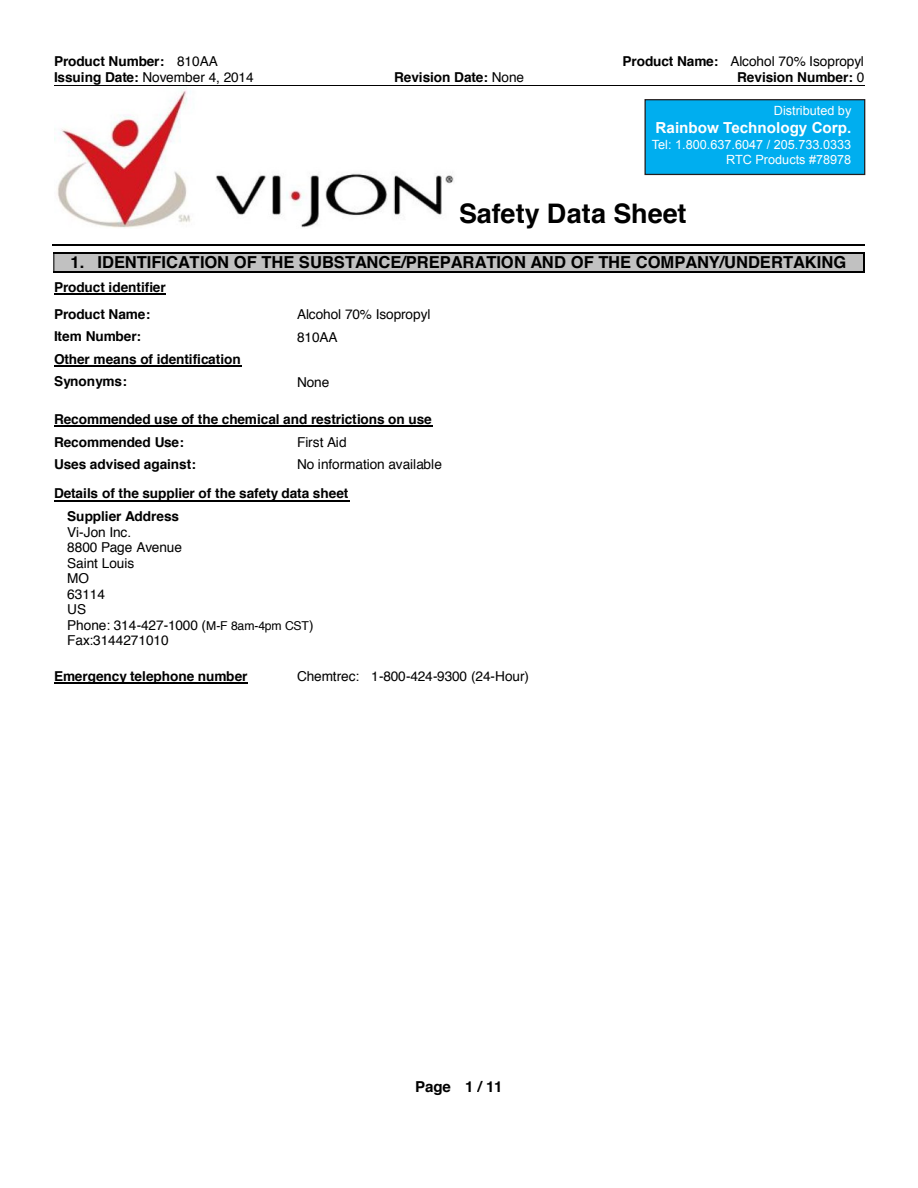
<style>
.page{position:relative;width:918px;height:1188px;background:#fff}
.page>*{position:absolute;margin:0;border:0;box-sizing:border-box;transform-origin:0 0}
.t1{font:700 27px "Helvetica";color:#000}
.t2{font:700 16.5px "Helvetica";color:#000}
.t3{font:700 15.15px "Arial";color:#fff}
.t4{font:700 15.15px "Helvetica";letter-spacing:-.005em;color:#000}
.t5{font:700 13.65px/22.6px "Helvetica";letter-spacing:-.005em;color:#000}
.t6{font:13.65px/15.6px "Helvetica";letter-spacing:-.005em;color:#000}
.t7{font:12.6px/15.1px "Arial";color:#fff;text-align:right}
.s1{font-weight:400}
.s2{font-weight:700}
.s3{font-size:12.15px}
</style>
<div class="page">
<svg style="left:54px;top:86px;width:400px;height:142px"></svg>
<hr style="left:54px;top:85px;width:541px;height:1px;background:#000">
<hr style="left:595px;top:85px;width:269px;height:1px;background:#000">
<hr style="left:53px;top:244px;width:406px;height:2px;background:#000">
<hr style="left:459px;top:244px;width:405px;height:2px;background:#000">
<div style="left:54px;top:253px;width:810px;height:19px;background:#c1c1c1"></div>
<hr style="left:53px;top:252px;width:811px;height:1px;background:#000">
<svg style="left:53px;top:253px;width:1px;height:19px"></svg>
<hr style="left:53px;top:272px;width:812px;height:1px;background:#000">
<svg style="left:864px;top:252px;width:1px;height:20px"></svg>
<hr style="left:54px;top:293px;width:112px;height:2px;background:#000">
<hr style="left:54px;top:365px;width:187px;height:2px;background:#000">
<hr style="left:54px;top:426px;width:378px;height:1px;background:#000">
<hr style="left:54px;top:500px;width:295px;height:1px;background:#000">
<hr style="left:54px;top:683px;width:194px;height:1px;background:#000">
<div style="left:645px;top:100px;width:220px;height:74px;background:#00aeef"></div>
<div style="left:644px;top:99px;width:221px;height:76px;border:1px solid #231f20"></div>
<p class="t5" style="left:54px;top:50px;width:165px">Product Number: <span class="s1">810AA</span></p>
<p class="t6" style="left:622px;top:54px;width:243px"><span class="s2">Product Name:</span> Alcohol 70% Isopropyl</p>
<p class="t6" style="left:54px;top:70px;width:201px"><span class="s2">Issuing Date:</span> November 4, 2014</p>
<p class="t5" style="left:394px;top:66px;width:131px">Revision Date: <span class="s1">None</span></p>
<p class="t5" style="left:737px;top:66px;width:129px">Revision Number: <span class="s1">0</span></p>
<p class="t7" style="left:774px;top:103px;width:79px">Distributed by</p>
<p class="t3" style="left:656px;top:118px;width:197px">Rainbow Technology Corp.</p>
<p class="t7" style="left:652px;top:137px;width:201px">Tel: 1.800.637.6047 / 205.733.0333<br>RTC Products #78978</p>
<h1 class="t1" style="left:459px;top:192px;width:229px">Safety Data Sheet</h1>
<p class="t2" style="left:71px;top:249px;width:777px">1. IDENTIFICATION OF THE SUBSTANCE/PREPARATION AND OF THE COMPANY/UNDERTAKING</p>
<p class="t5" style="left:54px;top:273px;width:113px;line-height:27.3px">Product identifier<br>Product Name:</p>
<p class="t6" style="left:297px;top:307px;width:135px">Alcohol 70% Isopropyl</p>
<p class="t5" style="left:54px;top:325px;width:88px">Item Number:</p>
<p class="t6" style="left:297px;top:329px;width:42px">810AA</p>
<p class="t5" style="left:54px;top:348px;width:188px">Other means of identification<br>Synonyms:</p>
<p class="t6" style="left:297px;top:374px;width:34px">None</p>
<p class="t5" style="left:54px;top:408px;width:379px">Recommended use of the chemical and restrictions on use<br>Recommended Use:</p>
<p class="t6" style="left:297px;top:435px;width:51px">First Aid</p>
<p class="t5" style="left:54px;top:453px;width:144px">Uses advised against:</p>
<p class="t6" style="left:297px;top:457px;width:147px">No information available</p>
<p class="t5" style="left:67px;top:482px;width:283px;text-indent:-13px">Details of the supplier of the safety data sheet<br>Supplier Address</p>
<p class="t6" style="left:67px;top:525px;width:248px">Vi-Jon Inc.<br>8800 Page Avenue<br>Saint Louis<br>MO<br>63114<br>US<br>Phone: 314-427-1000 (<span class="s3">M-F 8am-4pm CST</span>)<br>Fax:3144271010</p>
<p class="t5" style="left:54px;top:665px;width:195px">Emergency telephone number</p>
<p class="t6" style="left:297px;top:669px;width:234px">Chemtrec: 1-800-424-9300 (24-Hour)</p>
<p class="t4" style="left:415px;top:1075px;width:89px">Page 1 / 11</p>
</div>
